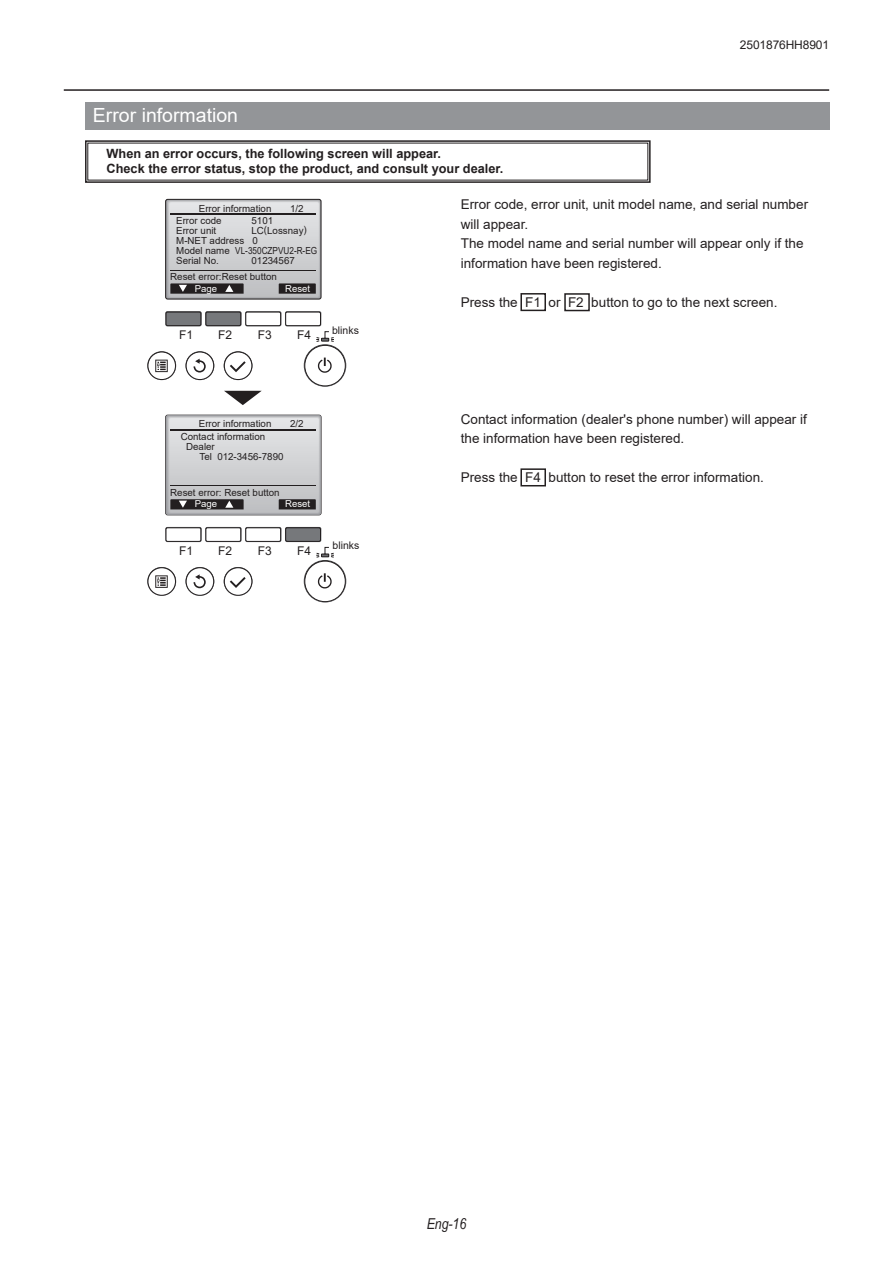
<style>
.page{position:relative;width:893px;height:1263px;background:#fff}
.page>*{position:absolute;margin:0;border:0;box-sizing:border-box;transform-origin:0 0}
.t1{font:19.5px "Arial";color:#fff}
.t2{font:italic 15px "Arial Narrow";color:#231f20}
.t3{font:13.5px/19.5px "Arial";color:#231f20}
.t4{font:700 12.75px/15px "Arial";color:#231f20}
.t5{font:12px "Arial";letter-spacing:-.01em;color:#231f20}
.t6{font:10.5px "Arial";color:#231f20}
.t7{font:9.75px/10.1px "Arial";color:#231f20}
.t8{font:9.6px "Arial";color:#fff}
</style>
<div class="page">
<hr style="left:64px;top:89px;width:765px;height:2px;background:#231f20">
<svg style="left:85px;top:140px;width:566px;height:43px"></svg>
<svg style="left:147px;top:351px;width:29px;height:29px"></svg>
<svg style="left:148px;top:352px;width:28px;height:28px"></svg>
<svg style="left:224px;top:351px;width:29px;height:29px"></svg>
<div style="left:224px;top:352px;width:28px;height:28px;background:#fff;border:1px solid #231f20;border-radius:50%"></div>
<svg style="left:304px;top:344px;width:42px;height:43px"></svg>
<div style="left:305px;top:345px;width:40px;height:41px;background:#fff;border:1px solid #231f20;border-radius:50%"></div>
<svg style="left:185px;top:351px;width:29px;height:29px"></svg>
<div style="left:186px;top:352px;width:28px;height:28px;background:#fff;border:1px solid #231f20;border-radius:50%"></div>
<svg style="left:147px;top:567px;width:29px;height:29px"></svg>
<div style="left:148px;top:567px;width:28px;height:28px;background:#fff;border:1px solid #231f20;border-radius:50%"></div>
<svg style="left:224px;top:567px;width:29px;height:29px"></svg>
<div style="left:224px;top:567px;width:28px;height:28px;background:#fff;border:1px solid #231f20;border-radius:50%"></div>
<svg style="left:304px;top:560px;width:42px;height:42px"></svg>
<div style="left:305px;top:561px;width:40px;height:41px;background:#fff;border:1px solid #231f20;border-radius:50%"></div>
<svg style="left:185px;top:567px;width:29px;height:29px"></svg>
<div style="left:186px;top:567px;width:28px;height:28px;background:#fff;border:1px solid #231f20;border-radius:50%"></div>
<svg style="left:224px;top:391px;width:38px;height:14px"></svg>
<svg style="left:166px;top:200px;width:155px;height:99px;background:#bdbec0"></svg>
<svg style="left:166px;top:415px;width:155px;height:100px;background:#bebec0"></svg>
<svg style="left:165px;top:311px;width:169px;height:31px"></svg>
<svg style="left:165px;top:527px;width:169px;height:31px"></svg>
<svg style="left:230px;top:361px;width:16px;height:11px"></svg>
<svg style="left:194px;top:359px;width:12px;height:13px"></svg>
<svg style="left:155px;top:360px;width:13px;height:12px"></svg>
<svg style="left:318px;top:358px;width:14px;height:15px"></svg>
<svg style="left:230px;top:577px;width:16px;height:11px"></svg>
<svg style="left:194px;top:574px;width:12px;height:14px"></svg>
<svg style="left:155px;top:575px;width:13px;height:13px"></svg>
<svg style="left:318px;top:573px;width:14px;height:15px"></svg>
<div style="left:520px;top:293px;width:26px;height:18px;border:2px solid #231f20"></div>
<div style="left:564px;top:293px;width:26px;height:18px;border:2px solid #231f20"></div>
<div style="left:85px;top:102px;width:744px;height:28px;background:#939598"></div>
<div style="left:520px;top:468px;width:26px;height:18px;border:2px solid #231f20"></div>
<h1 class="t1" style="left:93px;top:101px;width:147px">Error information</h1>
<p class="t4" style="left:107px;top:146px;width:398px">When an error occurs, the following screen will appear.<br>Check the error status, stop the product, and consult your dealer.</p>
<p class="t5" style="left:740px;top:36px;width:91px">2501876HH8901</p>
<p class="t7" style="left:176px;top:202px;width:97px;line-height:12.3px;text-indent:23px">Error information<br>Error code</p>
<p class="t7" style="left:290px;top:203px;width:15px">1/2</p>
<p class="t7" style="left:252px;top:216px;width:23px">5101</p>
<p class="t7" style="left:176px;top:226px;width:142px;text-indent:75px">LC(Lossnay)<br>M-NET address 0<br>Model name VL-350CZPVU2-R-EG<br>Serial No.</p>
<p class="t7" style="left:176px;top:226px;width:42px">Error unit</p>
<p class="t7" style="left:252px;top:256px;width:45px">01234567</p>
<p class="t7" style="left:170px;top:272px;width:108px">Reset error:Reset button</p>
<p class="t8" style="left:195px;top:282px;width:24px">Page</p>
<p class="t8" style="left:285px;top:282px;width:26px">Reset</p>
<p class="t5" style="left:179px;top:326px;width:16px">F1</p>
<p class="t5" style="left:218px;top:326px;width:16px">F2</p>
<p class="t5" style="left:258px;top:326px;width:16px">F3</p>
<p class="t5" style="left:297px;top:326px;width:16px">F4</p>
<p class="t6" style="left:332px;top:323px;width:28px">blinks</p>
<p class="t7" style="left:181px;top:418px;width:92px;line-height:12.3px;text-indent:18px">Error information<br>Contact information</p>
<p class="t7" style="left:199px;top:441px;width:86px;text-indent:-13px">Dealer<br>Tel 012-3456-7890</p>
<p class="t7" style="left:290px;top:419px;width:15px">2/2</p>
<p class="t7" style="left:170px;top:487px;width:111px">Reset error: Reset button</p>
<p class="t8" style="left:195px;top:497px;width:24px">Page</p>
<p class="t8" style="left:285px;top:497px;width:26px">Reset</p>
<p class="t5" style="left:179px;top:542px;width:16px">F1</p>
<p class="t5" style="left:218px;top:542px;width:16px">F2</p>
<p class="t5" style="left:258px;top:542px;width:16px">F3</p>
<p class="t5" style="left:297px;top:542px;width:16px">F4</p>
<p class="t6" style="left:333px;top:538px;width:28px">blinks</p>
<p class="t3" style="left:461px;top:194px;width:349px">Error code, error unit, unit model name, and serial number will appear.<br>The model name and serial number will appear only if the information have been registered.</p>
<p class="t3" style="left:461px;top:292px;width:318px">Press the F1 or F2 button to go to the next screen.</p>
<p class="t3" style="left:461px;top:409px;width:348px">Contact information (dealer's phone number) will appear if the information have been registered.</p>
<p class="t3" style="left:461px;top:467px;width:305px">Press the F4 button to reset the error information.</p>
<p class="t2" style="left:427px;top:1213px;width:41px">Eng-16</p>
</div>
